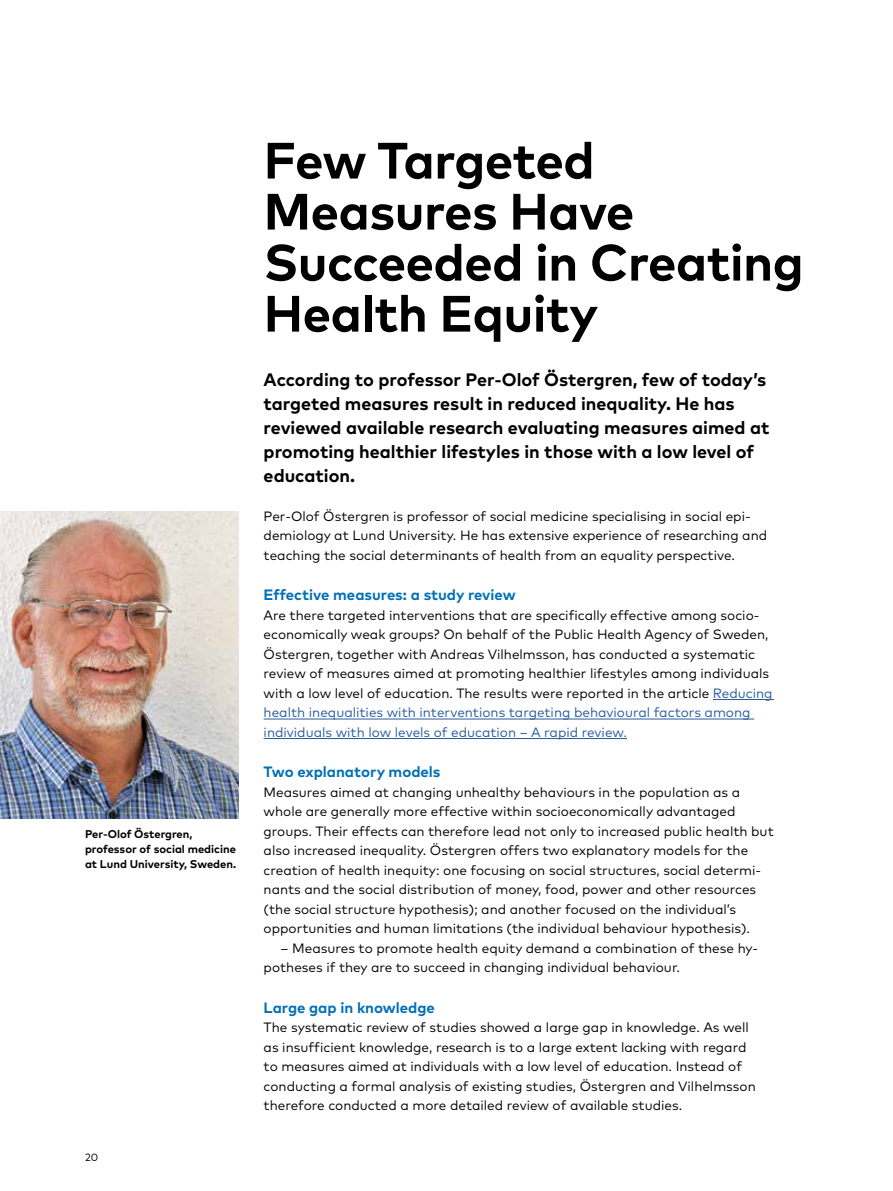
<style>
.page{position:relative;width:893px;height:1191px;background:#fff}
.page>*{position:absolute;margin:0;border:0;box-sizing:border-box;transform-origin:0 0}
.t1{font:700 51px/51px "Mark Pro";letter-spacing:-.01em;color:#000}
.t2{font:700 18px/24px "Mark Pro";color:#000}
.t3{font:700 15px "Mark Pro";color:#0070b7}
.t4{font:13.5px/19.5px "Mark Pro";color:#000}
.t5{font:700 11.25px/15px "Mark Pro";color:#000}
.t6{font:10.5px "Mark Pro";color:#000}
.s1{color:#275b9b}
</style>
<div class="page">
<hr style="left:713px;top:699px;width:61px;height:1px;background:#275b9b">
<hr style="left:264px;top:718px;width:490px;height:1px;background:#275b9b">
<hr style="left:264px;top:738px;width:363px;height:1px;background:#275b9b">
<img style="left:0;top:511px;width:238px;height:308px">
<p class="t5" style="left:85px;top:826px;width:153px">Per-Olof Östergren, professor of social medicine at Lund University, Sweden.</p>
<p class="t6" style="left:85px;top:1149px;width:15px">20</p>
<h1 class="t1" style="left:264px;top:131px;width:542px">Few Targeted<br>Measures Have<br>Succeeded in Creating<br>Health Equity</h1>
<p class="t2" style="left:264px;top:366px;width:507px">According to professor Per-Olof Östergren, few of today’s targeted measures result in reduced inequality. He has reviewed available research evaluating measures aimed at promoting healthier lifestyles in those with a low level of education.</p>
<p class="t4" style="left:264px;top:505px;width:505px">Per-Olof Östergren is professor of social medicine specialising in social epi&shy;demiology at Lund University. He has extensive experience of researching and teaching the social determinants of health from an equality perspective.</p>
<p class="t3" style="left:264px;top:583px;width:254px">Effective measures: a study review</p>
<p class="t4" style="left:264px;top:604px;width:510px">Are there targeted interventions that are specifically effective among socio&shy;economically weak groups? On behalf of the Public Health Agency of Sweden, Östergren, together with Andreas Vilhelmsson, has conducted a systematic review of measures aimed at promoting healthier lifestyles among individuals with a low level of education. The results were reported in the article <span class="s1">Reducing health inequalities with interventions targeting behavioural factors among individuals with low levels of education – A rapid review.</span></p>
<p class="t3" style="left:264px;top:760px;width:178px">Two explanatory models</p>
<p class="t4" style="left:264px;top:781px;width:512px">Measures aimed at changing unhealthy behaviours in the population as a whole are generally more effective within socioeconomically advantaged groups. Their effects can therefore lead not only to increased public health but also increased inequality. Östergren offers two explanatory models for the creation of health inequity: one focusing on social structures, social determi&shy;nants and the social distribution of money, food, power and other resources (the social structure hypothesis); and another focused on the individual’s opportunities and human limitations (the individual behaviour hypothesis).</p>
<p class="t4" style="left:264px;top:937px;width:496px;text-indent:17px">– Measures to promote health equity demand a combination of these hy&shy;potheses if they are to succeed in changing individual behaviour.</p>
<p class="t3" style="left:264px;top:996px;width:173px">Large gap in knowledge</p>
<p class="t4" style="left:264px;top:1016px;width:494px">The systematic review of studies showed a large gap in knowledge. As well as insufficient knowledge, research is to a large extent lacking with regard to measures aimed at individuals with a low level of education. Instead of conducting a formal analysis of existing studies, Östergren and Vilhelmsson therefore conducted a more detailed review of available studies.</p>
</div>
